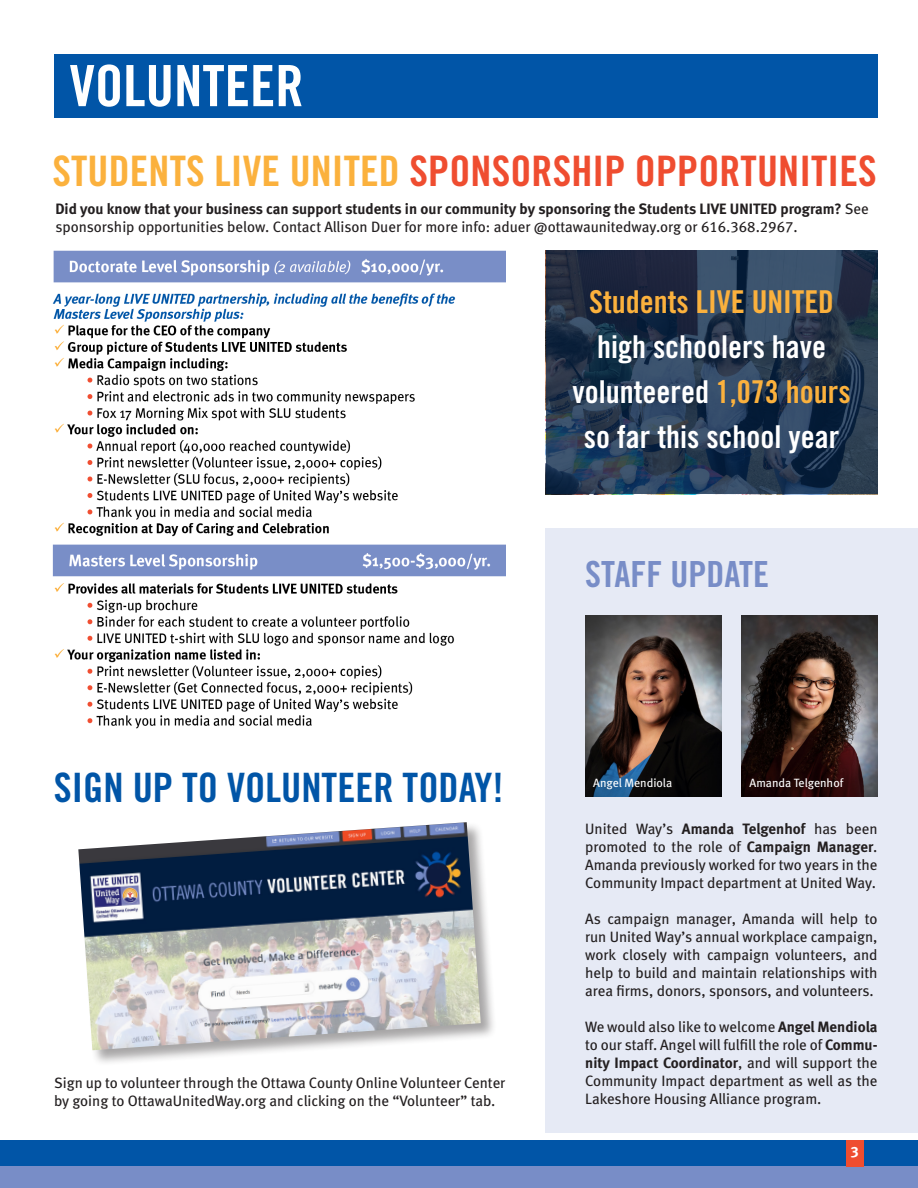
<style>
.page{position:relative;width:918px;height:1188px;background:#fff}
.page>*{position:absolute;margin:0;border:0;box-sizing:border-box;transform-origin:0 0}
.t1{font:57px "Trade Gothic Bold Cond Twenty";color:#fff}
.t2{font:42px "Trade Gothic Bold Cond Twenty";letter-spacing:.005em;color:#ef4d30}
.t3{font:40.5px "Trade Gothic Bold Cond Twenty";color:#0155a7}
.t4{font:36px "Trade Gothic Bold Cond Twenty";color:#788dc7}
.t5{font:31.5px "Trade Gothic Bold Cond Twenty";color:#fff}
.t6{font:31.5px "Trade Gothic Bold Cond Twenty";color:#fbb13d}
.t7{font:15px/18px "Meta Book LF";color:#231f20;text-align:justify}
.t8{font:15px "Meta Bold LF";color:#fff}
.t9{font:12px "Meta Book LF";color:#fff}
.s1{color:#fbb13d}
.s2{font-family:"Meta Bold LF"}
</style>
<div class="page">
<div style="left:546px;top:528px;width:372px;height:604px;background:#e6eaf5"></div>
<div style="left:0;top:1140px;width:918px;height:26px;background:#0155a7"></div>
<div style="left:0;top:1166px;width:918px;height:22px;background:#788dc7"></div>
<div style="left:847px;top:1140px;width:17px;height:27px;background:#ef4d30"></div>
<div style="left:54px;top:55px;width:824px;height:63px;background:#0155a7"></div>
<img style="left:742px;top:615px;width:136px;height:182px">
<img style="left:585px;top:615px;width:136px;height:182px">
<div style="left:78px;top:822px;width:419px;height:244px;background:#231f20;opacity:.4"></div>
<img style="left:78px;top:822px;width:403px;height:228px">
<svg style="left:546px;top:251px;width:332px;height:243px;background:#243850"></svg>
<img style="left:52px;top:251px;width:453px;height:478px">
<h1 class="t1" style="left:70px;top:51px;width:236px">VOLUNTEER</h1>
<p class="t2" style="left:52px;top:146px;width:826px"><span class="s1">STUDENTS LIVE UNITED</span> SPONSORSHIP OPPORTUNITIES</p>
<p class="t7" style="left:55px;top:200px;width:815px"><span class="s2">Did you know that your business can support students in our community by sponsoring the Students LIVE UNITED program?</span> See sponsorship opportunities below. Contact Allison Duer for more info: aduer @ottawaunitedway.org or 616.368.2967.</p>
<p class="t6" style="left:589px;top:282px;width:246px">Students LIVE UNITED</p>
<p class="t5" style="left:597px;top:327px;width:231px">high schoolers have</p>
<p class="t5" style="left:573px;top:372px;width:280px">volunteered <span class="s1">1,073 hours</span></p>
<p class="t5" style="left:584px;top:417px;width:257px">so far this school year</p>
<p class="t3" style="left:54px;top:763px;width:451px">SIGN UP TO VOLUNTEER TODAY!</p>
<p class="t7" style="left:54px;top:1074px;width:453px">Sign up to volunteer through the Ottawa County Online Volunteer Center by going to OttawaUnitedWay.org and clicking on the “Volunteer” tab.</p>
<p class="t4" style="left:585px;top:552px;width:185px">STAFF UPDATE</p>
<p class="t9" style="left:593px;top:776px;width:80px">Angel Mendiola</p>
<p class="t9" style="left:750px;top:776px;width:95px">Amanda Telgenhof</p>
<p class="t7" style="left:585px;top:820px;width:294px">United Way’s <span class="s2">Amanda Telgenhof</span> has been promoted to the role of <span class="s2">Campaign Manager</span>.<br>Amanda previously worked for two years in the Community Impact department at United Way.</p>
<p class="t7" style="left:585px;top:910px;width:294px">As campaign manager, Amanda will help to run United Way’s annual workplace campaign, work closely with campaign volunteers, and help to build and maintain relationships with area firms, donors, sponsors, and volunteers.</p>
<p class="t7" style="left:585px;top:1018px;width:294px">We would also like to welcome <span class="s2">Angel Mendiola </span>to our staff. Angel will fulfill the role of <span class="s2">Commu&shy;nity Impact Coordinator</span>, and will support the Community Impact department as well as the Lakeshore Housing Alliance program.</p>
<p class="t8" style="left:850px;top:1142px;width:10px">3</p>
</div>
